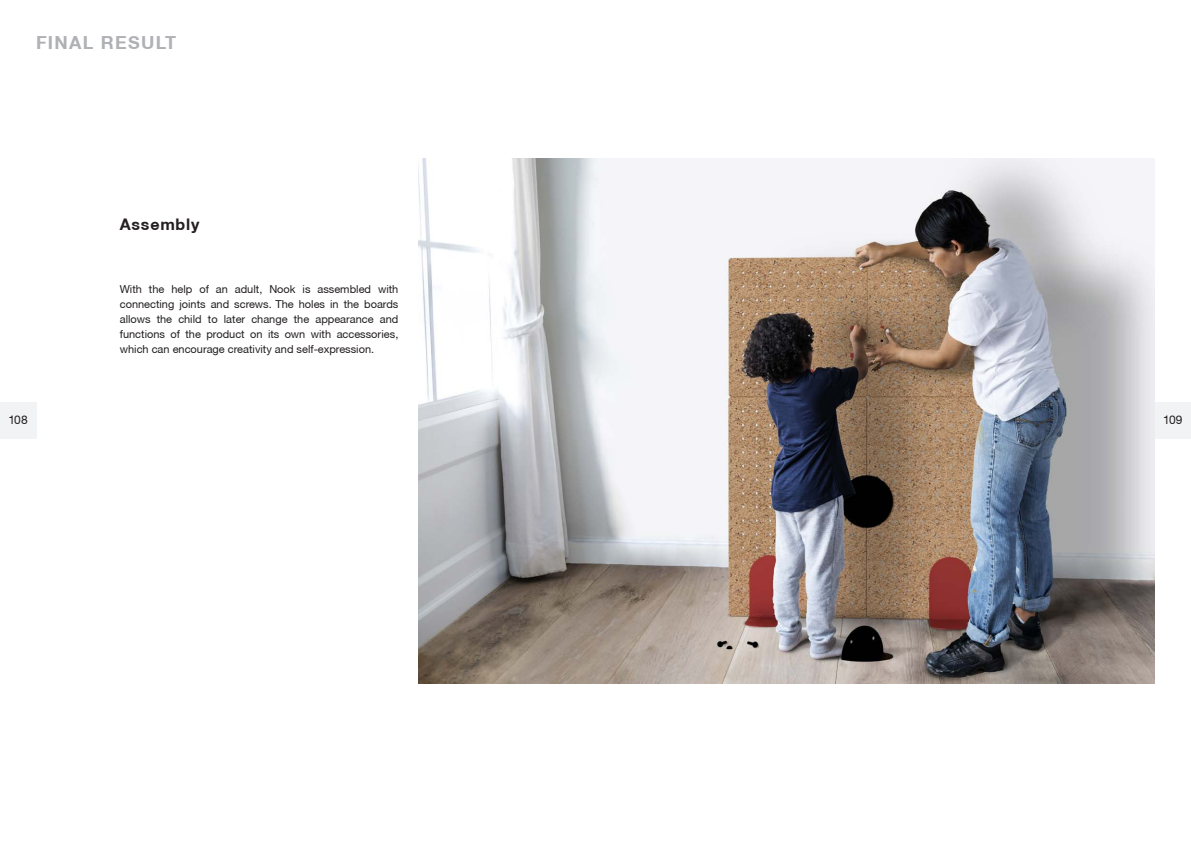
<style>
.page{position:relative;width:1191px;height:842px;background:#fff}
.page>*{position:absolute;margin:0;border:0;box-sizing:border-box;transform-origin:0 0}
.t1{font:700 18px "Helvetica Neue CE";letter-spacing:.07em;color:#b0b1b5}
.t2{font:700 16px "Helvetica Neue CE";letter-spacing:.05em;color:#231f20}
.t3{font:12px "Helvetica Neue CE";letter-spacing:-.03em;color:#231f20}
.t4{font:11px/15px "Helvetica Neue CE";color:#231f20;text-align:justify}
</style>
<div class="page">
<div style="left:1155px;top:403px;width:36px;height:36px;background:#f2f3f4"></div>
<div style="left:0;top:403px;width:36px;height:36px;background:#f2f3f4"></div>
<img style="left:418px;top:158px;width:737px;height:526px">
<p class="t1" style="left:36px;top:31px;width:142px">FINAL RESULT</p>
<p class="t2" style="left:120px;top:215px;width:81px">Assembly</p>
<p class="t4" style="left:120px;top:281px;width:280px">With the help of an adult, Nook is assembled with connecting joints and screws. The holes in the boards allows the child to later change the appearance and functions of the product on its own with accessories, which can encourage creativity and self-expression.</p>
<p class="t3" style="left:8px;top:413px;width:21px">108</p>
<p class="t3" style="left:1163px;top:413px;width:21px">109</p>
</div>
